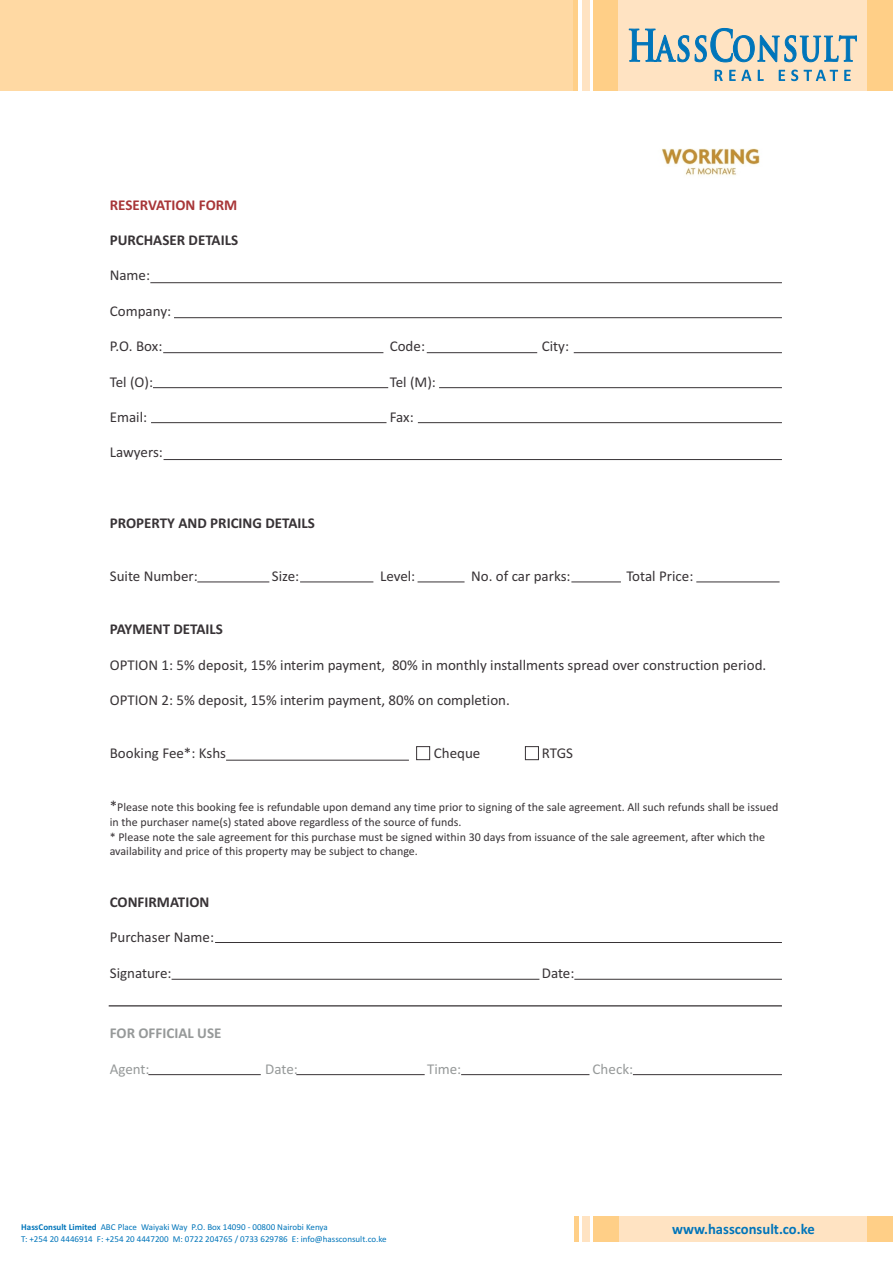
<style>
.page{position:relative;width:893px;height:1263px;background:#fff}
.page>*{position:absolute;margin:0;border:0;box-sizing:border-box;transform-origin:0 0}
.t1{font:15px "Calibri";color:#383336}
.t2{font:700 15px "Calibri";color:#383336}
.t3{font:15px "Calibri";color:#969999}
.t4{font:700 15px "Calibri";color:#0075ba}
.t5{font:700 15px "Calibri";color:#a83638}
.t6{font:700 15px "Calibri";color:#969999}
.t7{font:12px/14.4px "Calibri";color:#383336}
.t8{font:9px/12.1px "Calibri";color:#0075ba}
.s1{font-size:15px}
.s2{font-weight:700}
</style>
<div class="page">
<div style="left:593px;top:0;width:263px;height:91px;background:#ffcf87"></div>
<div style="left:0;top:0;width:575px;height:91px;background:#ffd9a3"></div>
<div style="left:582px;top:0;width:7px;height:91px;background:#ffe3c2"></div>
<div style="left:573px;top:0;width:5px;height:91px;background:#ffcf87"></div>
<div style="left:618px;top:0;width:249px;height:91px;background:#ffe3c2"></div>
<svg style="left:629px;top:28px;width:228px;height:54px"></svg>
<div style="left:867px;top:0;width:26px;height:91px;background:#ffcf87"></div>
<div style="left:618px;top:1216px;width:250px;height:26px;background:#ffe3c2"></div>
<div style="left:593px;top:1216px;width:26px;height:26px;background:#ffcf87"></div>
<div style="left:867px;top:1216px;width:26px;height:26px;background:#ffcf87"></div>
<div style="left:582px;top:1216px;width:8px;height:26px;background:#ffe3c2"></div>
<div style="left:574px;top:1216px;width:5px;height:26px;background:#ffcf87"></div>
<hr style="left:150px;top:282px;width:632px;height:1px;background:#383336">
<hr style="left:174px;top:317px;width:608px;height:1px;background:#383336">
<hr style="left:163px;top:352px;width:220px;height:1px;background:#383336">
<hr style="left:427px;top:352px;width:110px;height:1px;background:#383336">
<hr style="left:574px;top:352px;width:208px;height:1px;background:#383336">
<hr style="left:153px;top:387px;width:235px;height:1px;background:#383336">
<hr style="left:439px;top:387px;width:343px;height:1px;background:#383336">
<hr style="left:151px;top:422px;width:235px;height:1px;background:#383336">
<hr style="left:418px;top:422px;width:364px;height:1px;background:#383336">
<hr style="left:164px;top:459px;width:618px;height:1px;background:#383336">
<hr style="left:226px;top:760px;width:183px;height:1px;background:#383336">
<hr style="left:109px;top:1005px;width:673px;height:1px;background:#383336">
<hr style="left:215px;top:942px;width:567px;height:1px;background:#383336">
<hr style="left:148px;top:1074px;width:113px;height:1px;background:#383336">
<hr style="left:296px;top:1074px;width:129px;height:1px;background:#383336">
<hr style="left:461px;top:1074px;width:128px;height:1px;background:#383336">
<hr style="left:633px;top:1074px;width:149px;height:1px;background:#383336">
<hr style="left:197px;top:582px;width:72px;height:1px;background:#383336">
<hr style="left:571px;top:582px;width:50px;height:1px;background:#383336">
<hr style="left:696px;top:582px;width:84px;height:1px;background:#383336">
<div style="left:416px;top:746px;width:14px;height:14px;border:1px solid #383336"></div>
<div style="left:525px;top:746px;width:14px;height:14px;border:1px solid #383336"></div>
<hr style="left:172px;top:979px;width:367px;height:1px;background:#383336">
<hr style="left:574px;top:979px;width:208px;height:1px;background:#383336">
<hr style="left:300px;top:582px;width:73px;height:1px;background:#383336">
<hr style="left:418px;top:582px;width:47px;height:1px;background:#383336">
<img style="left:661px;top:148px;width:99px;height:27px">
<p class="t5" style="left:110px;top:198px;width:129px">RESERVATION FORM</p>
<p class="t2" style="left:110px;top:234px;width:130px">PURCHASER DETAILS</p>
<p class="t1" style="left:110px;top:269px;width:42px">Name:</p>
<p class="t1" style="left:110px;top:305px;width:63px">Company:</p>
<p class="t1" style="left:110px;top:340px;width:54px">P.O. Box:</p>
<p class="t1" style="left:390px;top:340px;width:37px">Code:</p>
<p class="t1" style="left:542px;top:340px;width:29px">City:</p>
<p class="t1" style="left:110px;top:375px;width:45px">Tel (O):</p>
<p class="t1" style="left:390px;top:375px;width:48px">Tel (M):</p>
<p class="t1" style="left:110px;top:411px;width:39px">Email:</p>
<p class="t1" style="left:390px;top:411px;width:26px">Fax:</p>
<p class="t1" style="left:110px;top:446px;width:55px">Lawyers:</p>
<p class="t2" style="left:110px;top:517px;width:207px">PROPERTY AND PRICING DETAILS</p>
<p class="t1" style="left:110px;top:570px;width:90px">Suite Number:</p>
<p class="t1" style="left:272px;top:570px;width:29px">Size:</p>
<p class="t1" style="left:380px;top:570px;width:37px">Level:</p>
<p class="t1" style="left:471px;top:570px;width:101px">No. of car parks:</p>
<p class="t1" style="left:626px;top:570px;width:69px">Total Price:</p>
<p class="t2" style="left:110px;top:623px;width:115px">PAYMENT DETAILS</p>
<p class="t1" style="left:110px;top:659px;width:658px">OPTION 1: 5% deposit, 15% interim payment, 80% in monthly installments spread over construction period.</p>
<p class="t1" style="left:110px;top:694px;width:402px">OPTION 2: 5% deposit, 15% interim payment, 80% on completion.</p>
<p class="t1" style="left:110px;top:747px;width:118px">Booking Fee*: Kshs</p>
<p class="t1" style="left:434px;top:747px;width:48px">Cheque</p>
<p class="t1" style="left:542px;top:747px;width:33px">RTGS</p>
<p class="t7" style="left:110px;top:801px;width:670px"><span class="s1">*</span>Please note this booking fee is refundable upon demand any time prior to signing of the sale agreement. All such refunds shall be issued in the purchaser name(s) stated above regardless of the source of funds.<br>* Please note the sale agreement for this purchase must be signed within 30 days from issuance of the sale agreement, after which the availability and price of this property may be subject to change.</p>
<p class="t2" style="left:110px;top:896px;width:101px">CONFIRMATION</p>
<p class="t1" style="left:110px;top:931px;width:106px">Purchaser Name:</p>
<p class="t1" style="left:110px;top:966px;width:63px">Signature:</p>
<p class="t1" style="left:542px;top:966px;width:34px">Date:</p>
<p class="t6" style="left:110px;top:1027px;width:113px">FOR OFFICIAL USE</p>
<p class="t3" style="left:110px;top:1062px;width:41px">Agent:</p>
<p class="t3" style="left:265px;top:1062px;width:34px">Date:</p>
<p class="t3" style="left:427px;top:1062px;width:36px">Time:</p>
<p class="t3" style="left:593px;top:1062px;width:42px">Check:</p>
<p class="t8" style="left:21px;top:1221px;width:367px"><span class="s2">HassConsult Limited</span> ABC Place Waiyaki Way P.O. Box 14090 - 00800 Nairobi Kenya<br>T: +254 20 4446914 F: +254 20 4447200 M: 0722 204765 / 0733 629786 E: info@hassconsult.co.ke</p>
<p class="t4" style="left:672px;top:1222px;width:144px">www.hassconsult.co.ke</p>
</div>
